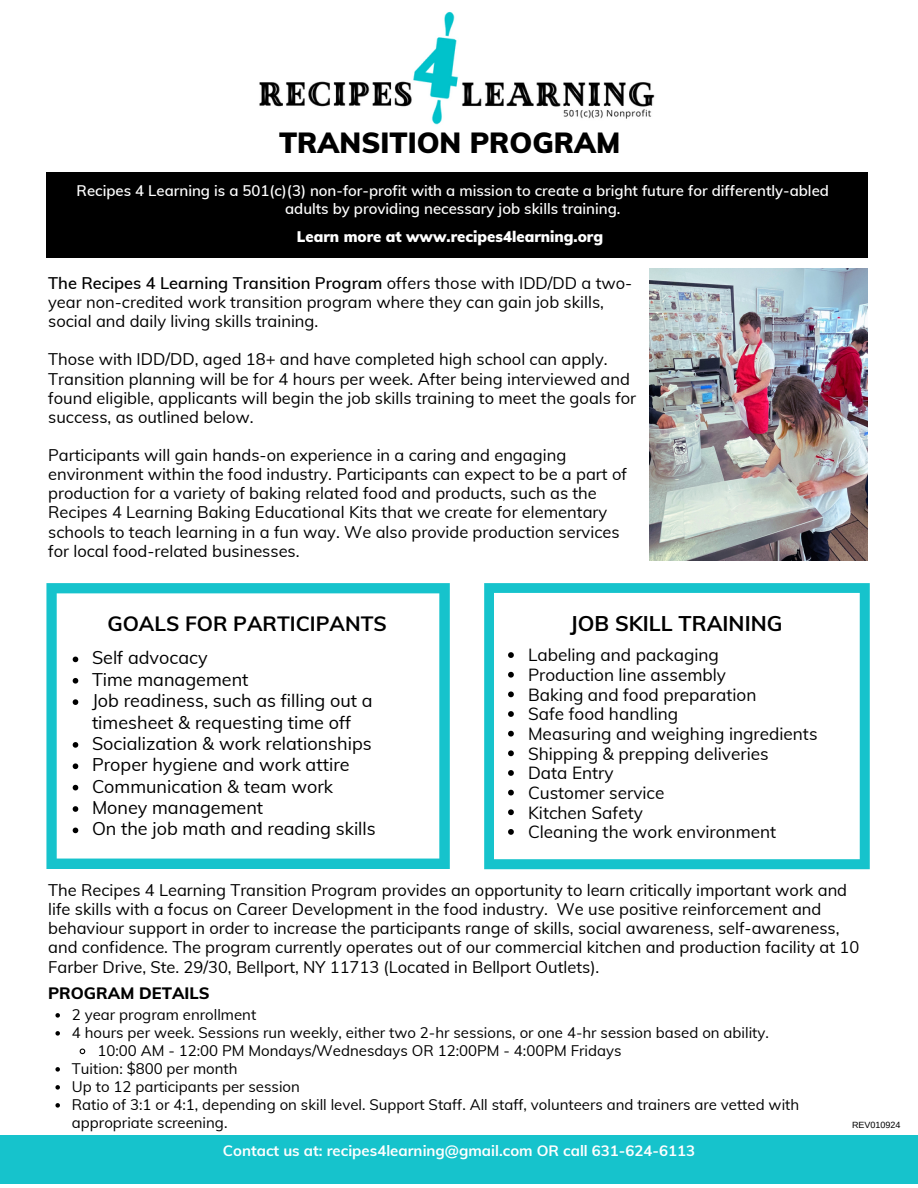
<style>
.page{position:relative;width:918px;height:1188px;background:#fff}
.page>*{position:absolute;margin:0;border:0;box-sizing:border-box;transform-origin:0 0}
.t1{font:900 28.5px "Muli";color:#000}
.t2{font:700 21.3px "Muli";color:#000}
.t3{font:700 20.7px "Muli";color:#000}
.t4{font:18px/21.3px "Muli";color:#000}
.t5{font:17.25px "Muli";color:#000}
.t6{font:16.5px/19.2px "Muli";color:#000}
.t7{font:800 16.5px "Muli";color:#000}
.t8{font:15px/18px "Muli";color:#000}
.t9{font:600 15px/18px "Muli";color:#fff;text-align:center}
.t10{font:700 15px "Muli";color:#fff}
.t11{font:900 15px "Muli";color:#fff}
.t12{font:9px "Arimo";color:#000}
.s1{font-weight:600}
</style>
<div class="page">
<div style="left:0;top:1135px;width:918px;height:49px;background:#16c3cc"></div>
<div style="left:46px;top:172px;width:822px;height:85px;background:#000"></div>
<svg style="left:46px;top:583px;width:404px;height:286px"></svg>
<svg style="left:73px;top:657px;width:5px;height:5px"></svg>
<svg style="left:73px;top:678px;width:5px;height:6px"></svg>
<svg style="left:73px;top:699px;width:5px;height:6px"></svg>
<svg style="left:73px;top:742px;width:5px;height:6px"></svg>
<svg style="left:73px;top:763px;width:5px;height:6px"></svg>
<svg style="left:73px;top:785px;width:5px;height:5px"></svg>
<svg style="left:73px;top:806px;width:5px;height:6px"></svg>
<svg style="left:73px;top:828px;width:5px;height:5px"></svg>
<svg style="left:484px;top:583px;width:386px;height:286px"></svg>
<svg style="left:508px;top:652px;width:6px;height:6px"></svg>
<svg style="left:508px;top:672px;width:6px;height:6px"></svg>
<svg style="left:508px;top:691px;width:6px;height:6px"></svg>
<svg style="left:508px;top:711px;width:6px;height:6px"></svg>
<svg style="left:508px;top:731px;width:6px;height:6px"></svg>
<svg style="left:508px;top:750px;width:6px;height:6px"></svg>
<svg style="left:508px;top:770px;width:6px;height:6px"></svg>
<svg style="left:508px;top:790px;width:6px;height:6px"></svg>
<svg style="left:508px;top:809px;width:6px;height:6px"></svg>
<svg style="left:508px;top:829px;width:6px;height:6px"></svg>
<img style="left:259px;top:11px;width:396px;height:114px">
<img style="left:650px;top:269px;width:218px;height:291px">
<svg style="left:55px;top:1013px;width:5px;height:5px"></svg>
<svg style="left:55px;top:1031px;width:5px;height:5px"></svg>
<svg style="left:79px;top:1048px;width:7px;height:7px"></svg>
<svg style="left:55px;top:1067px;width:5px;height:5px"></svg>
<svg style="left:55px;top:1085px;width:5px;height:5px"></svg>
<svg style="left:55px;top:1103px;width:5px;height:5px"></svg>
<p class="t1" style="left:279px;top:124px;width:343px">TRANSITION PROGRAM</p>
<p class="t9" style="left:77px;top:181px;width:754px">Recipes 4 Learning is a 501(c)(3) non-for-profit with a mission to create a bright future for differently-abled adults by providing necessary job skills training.</p>
<p class="t11" style="left:297px;top:227px;width:308px">Learn more at www.recipes4learning.org</p>
<p class="t6" style="left:48px;top:273px;width:586px"><span class="s1">The Recipes 4 Learning Transition Program</span> offers those with IDD/DD a two&shy;year non-credited work transition program where they can gain job skills, social and daily living skills training.</p>
<p class="t6" style="left:48px;top:350px;width:590px">Those with IDD/DD, aged 18+ and have completed high school can apply.<br>Transition planning will be for 4 hours per week. After being interviewed and found eligible, applicants will begin the job skills training to meet the goals for success, as outlined below.</p>
<p class="t6" style="left:48px;top:445px;width:580px">Participants will gain hands-on experience in a caring and engaging environment within the food industry. Participants can expect to be a part of production for a variety of baking related food and products, such as the Recipes 4 Learning Baking Educational Kits that we create for elementary schools to teach learning in a fun way. We also provide production services for local food-related businesses.</p>
<p class="t3" style="left:107px;top:610px;width:281px">GOALS FOR PARTICIPANTS</p>
<p class="t4" style="left:92px;top:647px;width:117px">Self advocacy</p>
<p class="t4" style="left:92px;top:668px;width:158px">Time management</p>
<p class="t4" style="left:92px;top:690px;width:282px">Job readiness, such as filling out a timesheet &amp; requesting time off</p>
<p class="t4" style="left:92px;top:733px;width:281px">Socialization &amp; work relationships</p>
<p class="t4" style="left:92px;top:754px;width:259px">Proper hygiene and work attire</p>
<p class="t4" style="left:92px;top:775px;width:243px">Communication &amp; team work</p>
<p class="t4" style="left:92px;top:797px;width:173px">Money management</p>
<p class="t4" style="left:92px;top:818px;width:285px">On the job math and reading skills</p>
<p class="t2" style="left:570px;top:610px;width:214px">JOB SKILL TRAINING</p>
<p class="t5" style="left:528px;top:644px;width:192px">Labeling and packaging</p>
<p class="t5" style="left:528px;top:664px;width:199px">Production line assembly</p>
<p class="t5" style="left:528px;top:683px;width:230px">Baking and food preparation</p>
<p class="t5" style="left:528px;top:703px;width:152px">Safe food handling</p>
<p class="t5" style="left:528px;top:723px;width:291px">Measuring and weighing ingredients</p>
<p class="t5" style="left:528px;top:742px;width:242px">Shipping &amp; prepping deliveries</p>
<p class="t5" style="left:528px;top:762px;width:87px">Data Entry</p>
<p class="t5" style="left:528px;top:782px;width:138px">Customer service</p>
<p class="t5" style="left:528px;top:801px;width:116px">Kitchen Safety</p>
<p class="t5" style="left:528px;top:821px;width:250px">Cleaning the work environment</p>
<p class="t6" style="left:48px;top:880px;width:813px">The Recipes 4 Learning Transition Program provides an opportunity to learn critically important work and life skills with a focus on Career Development in the food industry. We use positive reinforcement and behaviour support in order to increase the participants range of skills, social awareness, self-awareness, and confidence. The program currently operates out of our commercial kitchen and production facility at 10<br>Farber Drive, Ste. 29/30, Bellport, NY 11713 (Located in Bellport Outlets).</p>
<p class="t7" style="left:48px;top:982px;width:163px">PROGRAM DETAILS</p>
<p class="t8" style="left:72px;top:1005px;width:186px">2 year program enrollment</p>
<p class="t8" style="left:72px;top:1023px;width:699px">4 hours per week. Sessions run weekly, either two 2-hr sessions, or one 4-hr session based on ability.</p>
<p class="t8" style="left:97px;top:1041px;width:526px">10:00 AM - 12:00 PM Mondays/Wednesdays OR 12:00PM - 4:00PM Fridays</p>
<p class="t8" style="left:72px;top:1059px;width:167px">Tuition: $800 per month</p>
<p class="t8" style="left:72px;top:1077px;width:229px">Up to 12 participants per session</p>
<p class="t8" style="left:72px;top:1095px;width:729px">Ratio of 3:1 or 4:1, depending on skill level. Support Staff. All staff, volunteers and trainers are vetted with appropriate screening.</p>
<p class="t10" style="left:223px;top:1141px;width:474px">Contact us at: recipes4learning@gmail.com OR call 631-624-6113</p>
<p class="t12" style="left:852px;top:1120px;width:50px">REV010924</p>
</div>
